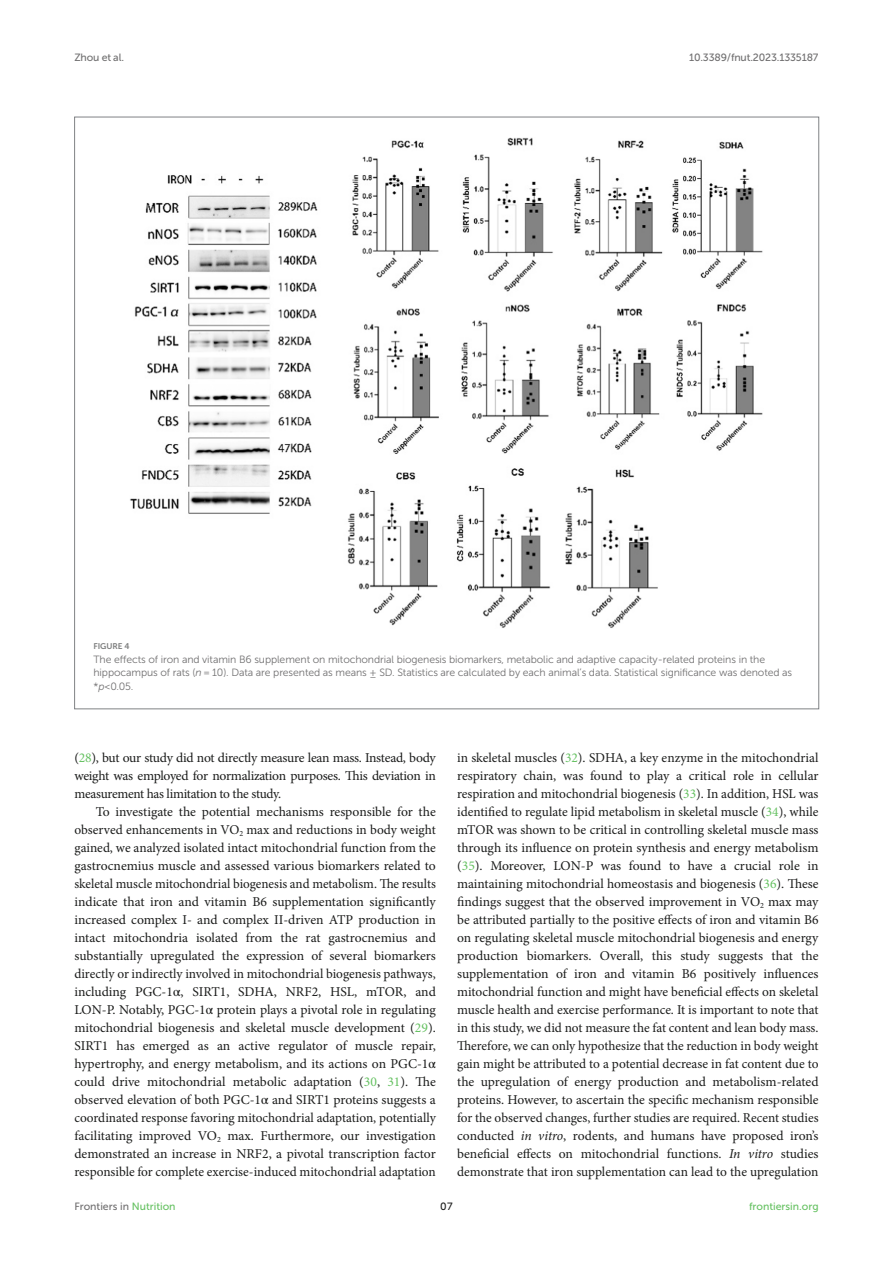
<style>
.page{position:relative;width:893px;height:1263px;background:#fff}
.page>*{position:absolute;margin:0;border:0;box-sizing:border-box;transform-origin:0 0}
.TEXT{font:13.5px/18px "Minion Pro";letter-spacing:-.01em;color:#1b1c1b;text-align:justify}
.FIG_LEG{font:10.5px/13.5px "Museo Sans 300";letter-spacing:-.01em;color:#706f70}
.t1{font:10.5px "Museo Sans 500";letter-spacing:-.015em;color:#706f70}
.t2{font:10.5px "Museo Sans 500";color:#65c161}
.t3{font:10.5px "Museo Sans 500";color:#1b1c1b}
.FIG_HD{font:8.25px "Museo Sans 700";letter-spacing:-.01em;color:#7e7f7f}
.s1{font-style:italic}
.s2{color:#65c161}
.s3{font-family:"STIX General"}
</style>
<div class="page">
<img style="left:130px;top:137px;width:633px;height:491px">
<p class="t1" style="left:74px;top:51px;width:51px">Zhou et al.</p>
<p class="t1" style="left:689px;top:51px;width:131px">10.3389/fnut.2023.1335187</p>
<p class="FIG_HD" style="left:94px;top:642px;width:37px">FIGURE 4</p>
<p class="FIG_LEG" style="left:94px;top:653px;width:700px">The effects of iron and vitamin B6 supplement on mitochondrial biogenesis biomarkers, metabolic and adaptive capacity-related proteins in the hippocampus of rats (<span class="s1">n</span> = 10). Data are presented as means ± SD. Statistics are calculated by each animal’s data. Statistical significance was denoted as *<span class="s1">p</span>&lt;0.05.</p>
<p class="TEXT" style="left:74px;top:749px;width:363px">(<span class="s2">28</span>), but our study did not directly measure lean mass. Instead, body weight was employed for normalization purposes. This deviation in measurement has limitation to the study.</p>
<p class="TEXT" style="left:74px;top:803px;width:363px;text-indent:21px">To investigate the potential mechanisms responsible for the observed enhancements in VO<sub>2</sub> max and reductions in body weight gained, we analyzed isolated intact mitochondrial function from the gastrocnemius muscle and assessed various biomarkers related to skeletal muscle mitochondrial biogenesis and metabolism. The results indicate that iron and vitamin B6 supplementation significantly increased complex I- and complex II-driven ATP production in intact mitochondria isolated from the rat gastrocnemius and substantially upregulated the expression of several biomarkers directly or indirectly involved in mitochondrial biogenesis pathways, including PGC-1<span class="s3">α</span>, SIRT1, SDHA, NRF2, HSL, mTOR, and LON-P. Notably, PGC-1<span class="s3">α</span> protein plays a pivotal role in regulating mitochondrial biogenesis and skeletal muscle development (<span class="s2">29</span>).<br>SIRT1 has emerged as an active regulator of muscle repair, hypertrophy, and energy metabolism, and its actions on PGC-1<span class="s3">α </span>could drive mitochondrial metabolic adaptation (<span class="s2">30</span>, <span class="s2">31</span>). The observed elevation of both PGC-1<span class="s3">α</span> and SIRT1 proteins suggests a coordinated response favoring mitochondrial adaptation, potentially facilitating improved VO<sub>2</sub> max. Furthermore, our investigation demonstrated an increase in NRF2, a pivotal transcription factor responsible for complete exercise-induced mitochondrial adaptation</p>
<p class="TEXT" style="left:457px;top:749px;width:363px">in skeletal muscles (<span class="s2">32</span>). SDHA, a key enzyme in the mitochondrial respiratory chain, was found to play a critical role in cellular respiration and mitochondrial biogenesis (<span class="s2">33</span>). In addition, HSL was identified to regulate lipid metabolism in skeletal muscle (<span class="s2">34</span>), while mTOR was shown to be critical in controlling skeletal muscle mass through its influence on protein synthesis and energy metabolism (<span class="s2">35</span>). Moreover, LON-P was found to have a crucial role in maintaining mitochondrial homeostasis and biogenesis (<span class="s2">36</span>). These findings suggest that the observed improvement in VO<sub>2</sub> max may be attributed partially to the positive effects of iron and vitamin B6 on regulating skeletal muscle mitochondrial biogenesis and energy production biomarkers. Overall, this study suggests that the supplementation of iron and vitamin B6 positively influences mitochondrial function and might have beneficial effects on skeletal muscle health and exercise performance. It is important to note that in this study, we did not measure the fat content and lean body mass.<br>Therefore, we can only hypothesize that the reduction in body weight gain might be attributed to a potential decrease in fat content due to the upregulation of energy production and metabolism-related proteins. However, to ascertain the specific mechanism responsible for the observed changes, further studies are required. Recent studies conducted <span class="s1">in vitro</span>, rodents, and humans have proposed iron’s beneficial effects on mitochondrial functions. <span class="s1">In vitro</span> studies demonstrate that iron supplementation can lead to the upregulation</p>
<p class="t1" style="left:74px;top:1200px;width:103px">Frontiers in <span class="s2">Nutrition</span></p>
<p class="t3" style="left:440px;top:1200px;width:14px">07</p>
<p class="t2" style="left:749px;top:1200px;width:71px">frontiersin.org</p>
</div>
